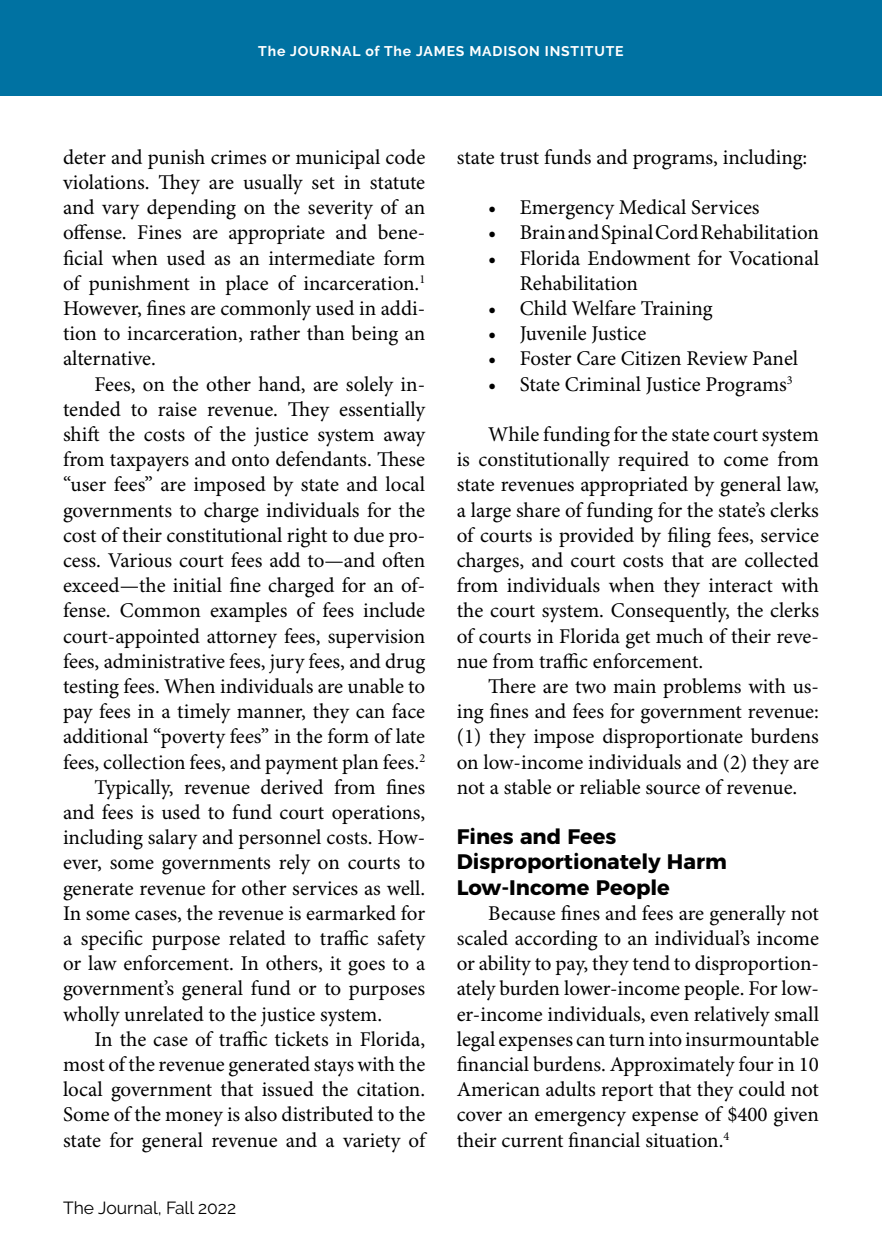
<style>
.page{position:relative;width:882px;height:1260px;background:#fff}
.page>*{position:absolute;margin:0;border:0;box-sizing:border-box;transform-origin:0 0}
.Body_Indent{font:21px/25.2px "Minion Pro";color:#000;text-align:justify}
.Body_H1{font:700 21px/25.2px "Montserrat";color:#000}
.t1{font:17.5px "Raleway";color:#000}
.t2{font:700 14px "Raleway";letter-spacing:.06em;color:#fff}
</style>
<div class="page">
<div style="left:0;top:0;width:882px;height:96px;background:#0072a2"></div>
<p class="t2" style="left:258px;top:43px;width:367px">The JOURNAL of The JAMES MADISON INSTITUTE</p>
<p class="Body_Indent" style="left:63px;top:145px;width:364px">deter and punish crimes or municipal code violations. They are usually set in statute and vary depending on the severity of an offense. Fines are appropriate and bene&shy;ficial when used as an intermediate form of punishment in place of incarceration.<sup>1<br></sup>However, fines are commonly used in addi&shy;tion to incarceration, rather than being an alternative.</p>
<p class="Body_Indent" style="left:63px;top:372px;width:364px;text-indent:32px">Fees, on the other hand, are solely in&shy;tended to raise revenue. They essentially shift the costs of the justice system away from taxpayers and onto defendants. These “user fees” are imposed by state and local governments to charge individuals for the cost of their constitutional right to due pro&shy;cess. Various court fees add to—and often exceed—the initial fine charged for an of&shy;fense. Common examples of fees include court-appointed attorney fees, supervision fees, administrative fees, jury fees, and drug testing fees. When individuals are unable to pay fees in a timely manner, they can face additional “poverty fees” in the form of late fees, collection fees, and payment plan fees.<sup>2</sup></p>
<p class="Body_Indent" style="left:63px;top:775px;width:364px;text-indent:32px">Typically, revenue derived from fines and fees is used to fund court operations, including salary and personnel costs. How&shy;ever, some governments rely on courts to generate revenue for other services as well.<br>In some cases, the revenue is earmarked for a specific purpose related to traffic safety or law enforcement. In others, it goes to a government’s general fund or to purposes wholly unrelated to the justice system.</p>
<p class="Body_Indent" style="left:63px;top:1027px;width:364px;text-indent:32px">In the case of traffic tickets in Florida, most of the revenue generated stays with the local government that issued the citation.<br>Some of the money is also distributed to the state for general revenue and a variety of</p>
<p class="t1" style="left:63px;top:1197px;width:175px">The Journal, Fall 2022</p>
<p class="Body_Indent" style="left:457px;top:145px;width:352px">state trust funds and programs, including:</p>
<p class="Body_Indent" style="left:488px;top:196px;width:273px">• Emergency Medical Services</p>
<p class="Body_Indent" style="left:488px;top:221px;width:332px">• Brain and Spinal Cord Rehabilitation</p>
<p class="Body_Indent" style="left:520px;top:246px;width:301px;text-indent:-32px">• Florida Endowment for Vocational<br>Rehabilitation</p>
<p class="Body_Indent" style="left:488px;top:297px;width:226px">• Child Welfare Training</p>
<p class="Body_Indent" style="left:488px;top:322px;width:160px">• Juvenile Justice</p>
<p class="Body_Indent" style="left:488px;top:347px;width:311px">• Foster Care Citizen Review Panel</p>
<p class="Body_Indent" style="left:488px;top:372px;width:306px">• State Criminal Justice Programs<sup>3</sup></p>
<p class="Body_Indent" style="left:457px;top:423px;width:364px;text-indent:32px">While funding for the state court system is constitutionally required to come from state revenues appropriated by general law, a large share of funding for the state’s clerks of courts is provided by filing fees, service charges, and court costs that are collected from individuals when they interact with the court system. Consequently, the clerks of courts in Florida get much of their reve&shy;nue from traffic enforcement.</p>
<p class="Body_Indent" style="left:457px;top:675px;width:364px;text-indent:32px">There are two main problems with us&shy;ing fines and fees for government revenue: (1) they impose disproportionate burdens on low-income individuals and (2) they are not a stable or reliable source of revenue.</p>
<p class="Body_H1" style="left:457px;top:822px;width:272px">Fines and Fees<br>Disproportionately Harm<br>Low-Income People</p>
<p class="Body_Indent" style="left:457px;top:901px;width:364px;text-indent:32px">Because fines and fees are generally not scaled according to an individual’s income or ability to pay, they tend to disproportion&shy;ately burden lower-income people. For low&shy;er-income individuals, even relatively small legal expenses can turn into insurmountable financial burdens. Approximately four in 10<br>American adults report that they could not cover an emergency expense of $400 given their current financial situation.<sup>4</sup></p>
</div>
